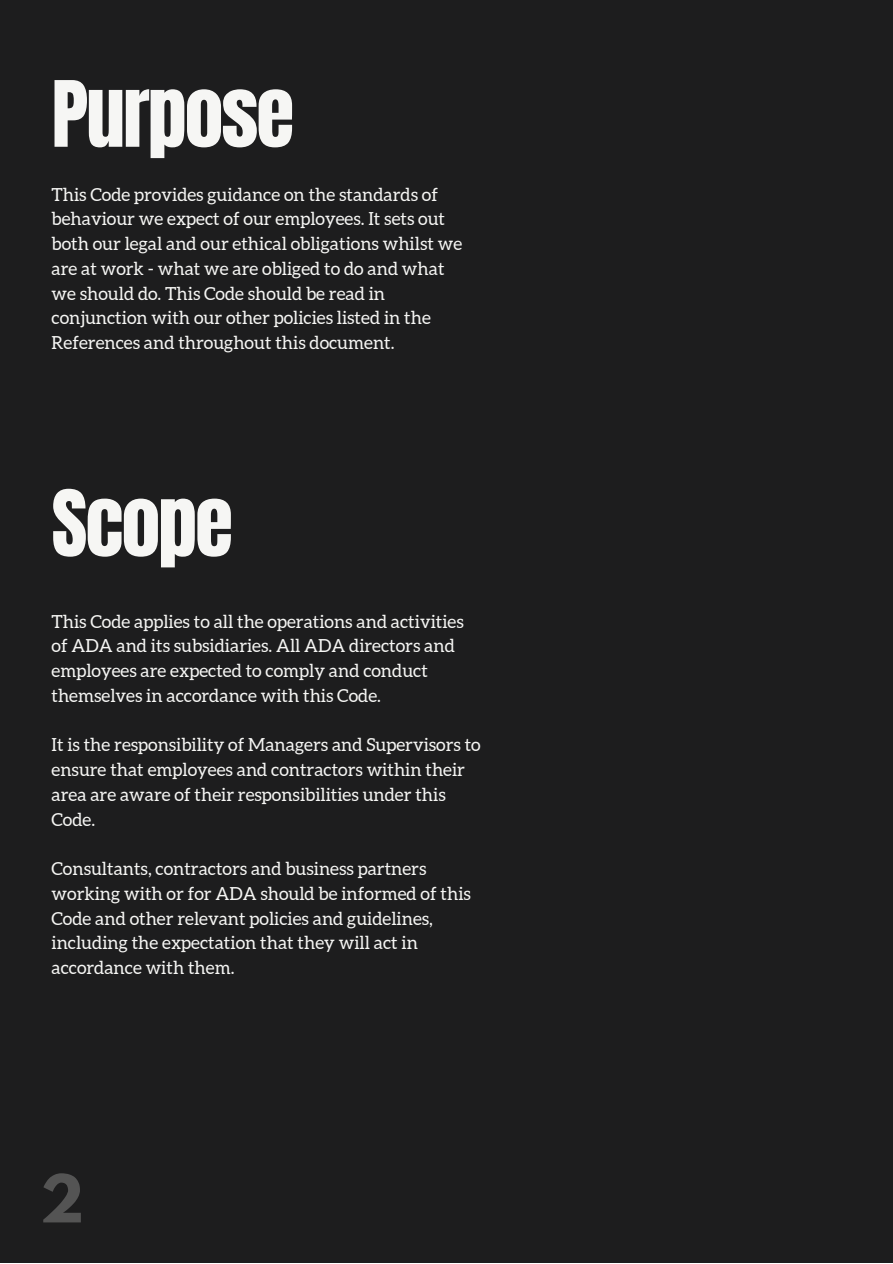
<style>
.page{position:relative;width:893px;height:1264px;background:#fff}
.page>*{position:absolute;margin:0;border:0;box-sizing:border-box;transform-origin:0 0}
.t1{font:77.55px "Anton";letter-spacing:-.025em;color:#f6f6f4}
.t2{font:700 58.5px "League Spartan";color:#545454}
.t3{font:18px/24.8px "Aleo";color:#f6f6f4}
</style>
<div class="page">
<div style="left:0;top:0;width:892px;height:1262px;background:#1d1d1e"></div>
<h1 class="t1" style="left:52px;top:58px;width:244px">Purpose</h1>
<p class="t3" style="left:52px;top:182px;width:412px">This Code provides guidance on the standards of behaviour we expect of our employees. It sets out both our legal and our ethical obligations whilst we are at work - what we are obliged to do and what we should do. This Code should be read in conjunction with our other policies listed in the References and throughout this document.</p>
<h1 class="t1" style="left:52px;top:468px;width:183px">Scope</h1>
<p class="t3" style="left:52px;top:609px;width:413px">This Code applies to all the operations and activities of ADA and its subsidiaries. All ADA directors and employees are expected to comply and conduct themselves in accordance with this Code.</p>
<p class="t3" style="left:52px;top:732px;width:430px">It is the responsibility of Managers and Supervisors to ensure that employees and contractors within their area are aware of their responsibilities under this Code.</p>
<p class="t3" style="left:52px;top:856px;width:421px">Consultants, contractors and business partners working with or for ADA should be informed of this Code and other relevant policies and guidelines, including the expectation that they will act in accordance with them.</p>
<h2 class="t2" style="left:40px;top:1169px;width:46px">2</h2>
</div>
